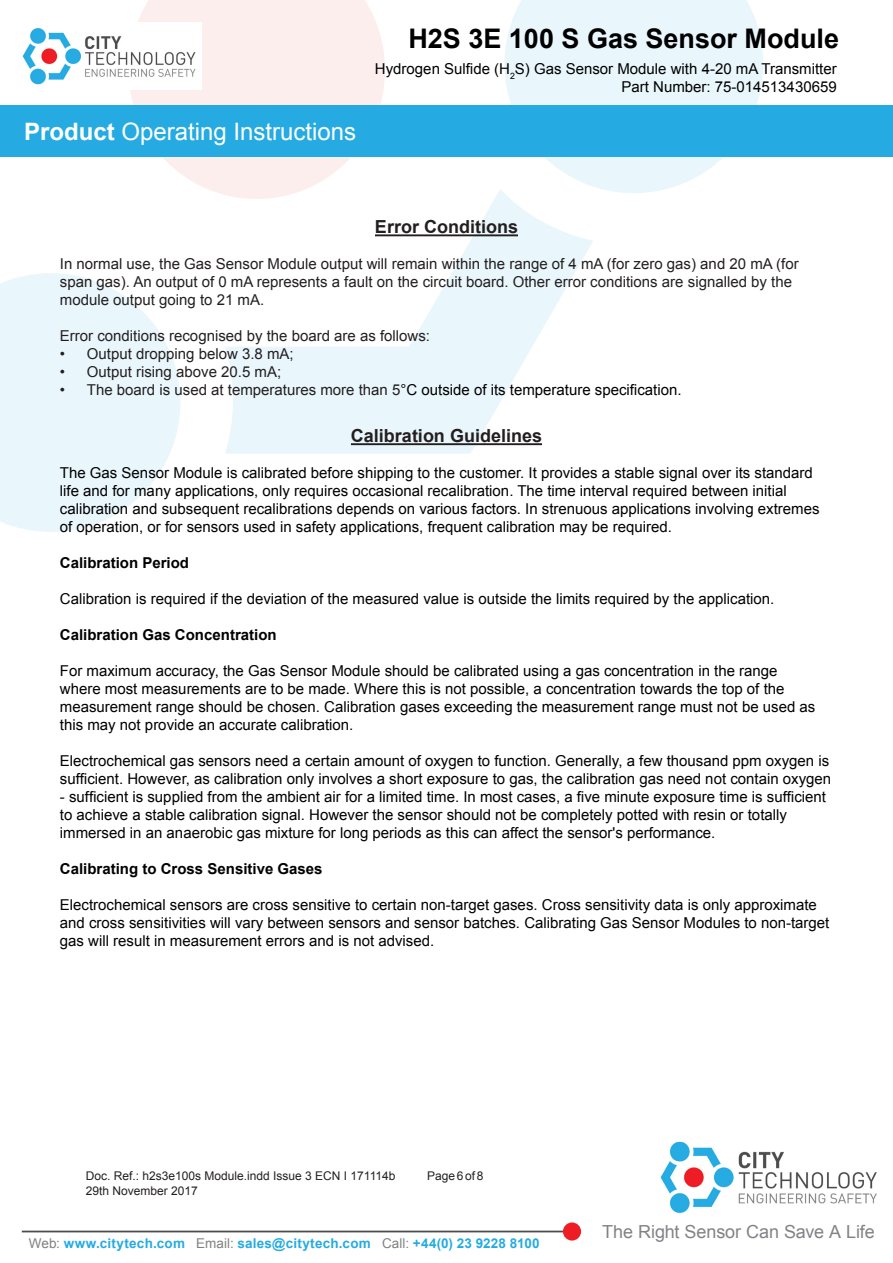
<style>
.page{position:relative;width:893px;height:1263px;background:#fff}
.page>*{position:absolute;margin:0;border:0;box-sizing:border-box;transform-origin:0 0}
.t1{font:700 27px "Arial";color:#000}
.t2{font:24px "Arial";color:#fff}
.t3{font:700 18px "Arial";color:#231f20}
.t4{font:18px "Arial";letter-spacing:-.005em;color:#818386}
.t5{font:15px/18px "Arial";color:#000}
.t6{font:15px/18px "Arial";color:#231f20}
.t7{font:700 15px "Arial";color:#000}
.t8{font:700 13.5px "Arial";letter-spacing:.015em;color:#25abe2}
.t9{font:12px "Arial";color:#231f20}
.s1{font-weight:700}
.s2{color:#231f20}
.s3{font-weight:400;color:#818181}
</style>
<div class="page">
<svg style="left:225px;top:189px;width:368px;height:265px"></svg>
<svg style="left:0;top:273px;width:180px;height:259px;fill:#e9f6fc"></svg>
<svg style="left:504px;top:0;width:259px;height:193px;fill:#e9f6fc"></svg>
<svg style="left:128px;top:0;width:257px;height:199px;fill:#fdeeee"></svg>
<div style="left:0;top:106px;width:893px;height:51px;background:#25abe2"></div>
<img style="left:22px;top:22px;width:179px;height:68px">
<hr style="left:22px;top:1230px;width:553px;height:2px;background:#4b4c4d">
<div style="left:563px;top:1222px;width:18px;height:18px;background:#ee1d23;border-radius:50%"></div>
<img style="left:660px;top:1141px;width:217px;height:73px">
<hr style="left:375px;top:234px;width:143px;height:2px;background:#231f20">
<hr style="left:351px;top:443px;width:191px;height:2px;background:#231f20">
<div style="left:577px;top:321px;width:10px;height:19px;background:#fff"></div>
<h2 class="t2" style="left:24px;top:123px;width:334px"><span class="s1">Product</span> Operating Instructions</h2>
<h1 class="t1" style="left:408px;top:28px;width:432px">H2S 3E 100 S Gas Sensor Module</h1>
<p class="t5" style="left:375px;top:60px;width:463px;text-align:right">Hydrogen Sulfide (H<sub>2</sub>S) Gas Sensor Module with 4-20 mA Transmitter<br>Part Number: 75-014513430659</p>
<p class="t3" style="left:375px;top:220px;width:145px">Error Conditions</p>
<p class="t6" style="left:60px;top:255px;width:740px">In normal use, the Gas Sensor Module output will remain within the range of 4 mA (for zero gas) and 20 mA (for span gas). An output of 0 mA represents a fault on the circuit board. Other error conditions are signalled by the module output going to 21 mA.</p>
<p class="t6" style="left:60px;top:329px;width:372px">Error conditions recognised by the board are as follows:</p>
<p class="t6" style="left:60px;top:345px;width:235px">• Output dropping below 3.8 mA;</p>
<p class="t6" style="left:60px;top:363px;width:223px">• Output rising above 20.5 mA;</p>
<p class="t5" style="left:60px;top:381px;width:623px"><span class="s2">• The board is used at temperatures more than 5</span>°C outside of its temperature specification.</p>
<p class="t3" style="left:351px;top:429px;width:193px">Calibration Guidelines</p>
<p class="t5" style="left:60px;top:465px;width:761px">The Gas Sensor Module is calibrated before shipping to the customer. It provides a stable signal over its standard life and for many applications, only requires occasional recalibration. The time interval required between initial calibration and subsequent recalibrations depends on various factors. In strenuous applications involving extremes of operation, or for sensors used in safety applications, frequent calibration may be required.</p>
<p class="t7" style="left:60px;top:557px;width:131px">Calibration Period</p>
<p class="t5" style="left:60px;top:591px;width:716px">Calibration is required if the deviation of the measured value is outside the limits required by the application.</p>
<p class="t7" style="left:60px;top:629px;width:218px">Calibration Gas Concentration</p>
<p class="t5" style="left:60px;top:662px;width:757px">For maximum accuracy, the Gas Sensor Module should be calibrated using a gas concentration in the range where most measurements are to be made. Where this is not possible, a concentration towards the top of the measurement range should be chosen. Calibration gases exceeding the measurement range must not be used as this may not provide an accurate calibration.</p>
<p class="t5" style="left:60px;top:752px;width:773px">Electrochemical gas sensors need a certain amount of oxygen to function. Generally, a few thousand ppm oxygen is sufficient. However, as calibration only involves a short exposure to gas, the calibration gas need not contain oxygen</p>
<p class="t5" style="left:60px;top:788px;width:768px">- sufficient is supplied from the ambient air for a limited time. In most cases, a five minute exposure time is sufficient to achieve a stable calibration signal. However the sensor should not be completely potted with resin or totally immersed in an anaerobic gas mixture for long periods as this can affect the sensor's performance.</p>
<p class="t7" style="left:60px;top:859px;width:264px">Calibrating to Cross Sensitive Gases</p>
<p class="t5" style="left:60px;top:897px;width:771px">Electrochemical sensors are cross sensitive to certain non-target gases. Cross sensitivity data is only approximate and cross sensitivities will vary between sensors and sensor batches. Calibrating Gas Sensor Modules to non-target gas will result in measurement errors and is not advised.</p>
<p class="t9" style="left:86px;top:1171px;width:311px">Doc. Ref.: h2s3e100s Module.indd Issue 3 ECN I 171114b</p>
<p class="t9" style="left:427px;top:1171px;width:58px">Page 6 of 8</p>
<p class="t9" style="left:86px;top:1186px;width:114px">29th November 2017</p>
<p class="t8" style="left:29px;top:1238px;width:512px"><span class="s3">Web:</span> www.citytech.com <span class="s3">Email:</span> sales@citytech.com <span class="s3">Call:</span> +44(0) 23 9228 8100</p>
<p class="t4" style="left:602px;top:1225px;width:274px">The Right Sensor Can Save A Life</p>
</div>
